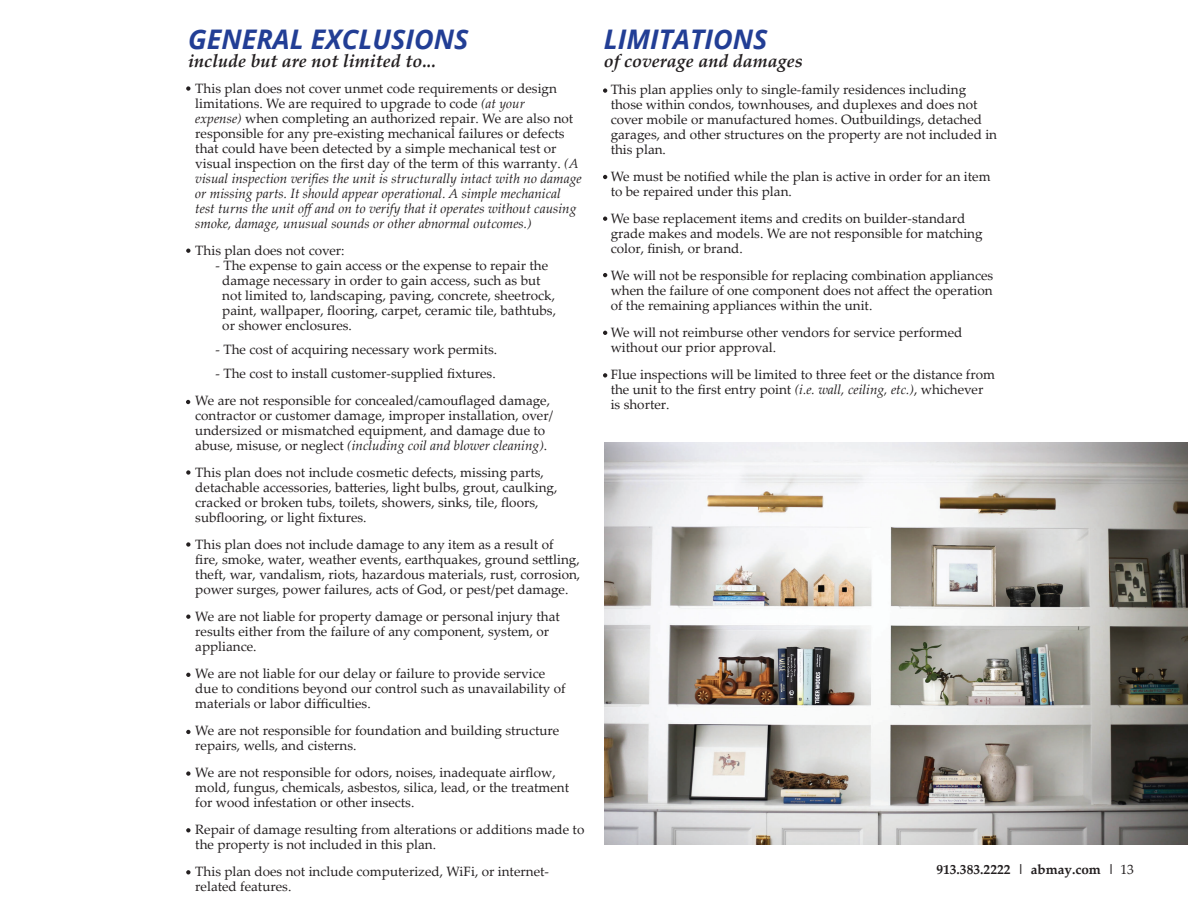
<style>
.page{position:relative;width:1188px;height:918px;background:#fff}
.page>*{position:absolute;margin:0;border:0;box-sizing:border-box;transform-origin:0 0}
.t1{font:italic 700 27px "Open Sans";color:#223e95}
.t2{font:italic 700 18px "Palatino Linotype";color:#231f20}
.t3{font:13.5px/15px "Palatino Linotype";color:#231f20}
.t4{font:700 13.5px "Palatino Linotype";color:#231f20}
.s1{font-style:italic}
.s2{font-weight:400}
</style>
<div class="page">
<svg style="left:603px;top:88px;width:4px;height:5px"></svg>
<svg style="left:603px;top:175px;width:4px;height:4px"></svg>
<svg style="left:603px;top:217px;width:4px;height:4px"></svg>
<svg style="left:603px;top:273px;width:4px;height:4px"></svg>
<svg style="left:603px;top:331px;width:4px;height:4px"></svg>
<svg style="left:603px;top:373px;width:4px;height:5px"></svg>
<img style="left:604px;top:443px;width:584px;height:401px">
<svg style="left:186px;top:86px;width:4px;height:5px"></svg>
<svg style="left:186px;top:249px;width:4px;height:4px"></svg>
<svg style="left:186px;top:400px;width:4px;height:4px"></svg>
<svg style="left:186px;top:470px;width:5px;height:5px"></svg>
<svg style="left:186px;top:542px;width:5px;height:5px"></svg>
<svg style="left:186px;top:615px;width:5px;height:4px"></svg>
<svg style="left:186px;top:673px;width:5px;height:4px"></svg>
<svg style="left:186px;top:730px;width:5px;height:4px"></svg>
<svg style="left:186px;top:771px;width:5px;height:5px"></svg>
<svg style="left:186px;top:828px;width:5px;height:4px"></svg>
<svg style="left:186px;top:870px;width:5px;height:4px"></svg>
<p class="t1" style="left:188px;top:21px;width:282px">GENERAL EXCLUSIONS</p>
<p class="t2" style="left:188px;top:49px;width:249px">include but are not limited to...</p>
<p class="t3" style="left:195px;top:81px;width:388px">This plan does not cover unmet code requirements or design limitations. We are required to upgrade to code <span class="s1">(at your<br>expense)</span> when completing an authorized repair. We are also not responsible for any pre-existing mechanical failures or defects that could have been detected by a simple mechanical test or visual inspection on the first day of the term of this warranty. <span class="s1">(A visual inspection verifies the unit is structurally intact with no damage or missing parts. It should appear operational. A simple mechanical test turns the unit off and on to verify that it operates without causing smoke, damage, unusual sounds or other abnormal outcomes.)</span></p>
<p class="t3" style="left:195px;top:243px;width:151px">This plan does not cover:</p>
<p class="t3" style="left:216px;top:258px;width:334px">- The expense to gain access or the expense to repair the</p>
<p class="t3" style="left:222px;top:273px;width:320px">damage necessary in order to gain access, such as but</p>
<p class="t3" style="left:222px;top:288px;width:334px">not limited to, landscaping, paving, concrete, sheetrock,</p>
<p class="t3" style="left:222px;top:303px;width:335px">paint, wallpaper, flooring, carpet, ceramic tile, bathtubs,</p>
<p class="t3" style="left:222px;top:318px;width:131px">or shower enclosures.</p>
<p class="t3" style="left:216px;top:342px;width:283px">- The cost of acquiring necessary work permits.</p>
<p class="t3" style="left:216px;top:366px;width:282px">- The cost to install customer-supplied fixtures.</p>
<p class="t3" style="left:195px;top:393px;width:359px">We are not responsible for concealed/camouflaged damage, contractor or customer damage, improper installation, over/ undersized or mismatched equipment, and damage due to abuse, misuse, or neglect <span class="s1">(including coil and blower cleaning)</span>.</p>
<p class="t3" style="left:195px;top:465px;width:364px">This plan does not include cosmetic defects, missing parts, detachable accessories, batteries, light bulbs, grout, caulking, cracked or broken tubs, toilets, showers, sinks, tile, floors,</p>
<p class="t3" style="left:195px;top:510px;width:173px">subflooring, or light fixtures.</p>
<p class="t3" style="left:195px;top:537px;width:386px">This plan does not include damage to any item as a result of<br>fire, smoke, water, weather events, earthquakes, ground settling, theft, war, vandalism, riots, hazardous materials, rust, corrosion, power surges, power failures, acts of God, or pest/pet damage.</p>
<p class="t3" style="left:195px;top:609px;width:366px">We are not liable for property damage or personal injury that results either from the failure of any component, system, or appliance.</p>
<p class="t3" style="left:195px;top:666px;width:372px">We are not liable for our delay or failure to provide service due to conditions beyond our control such as unavailability of materials or labor difficulties.</p>
<p class="t3" style="left:195px;top:723px;width:366px">We are not responsible for foundation and building structure repairs, wells, and cisterns.</p>
<p class="t3" style="left:195px;top:765px;width:375px">We are not responsible for odors, noises, inadequate airflow, mold, fungus, chemicals, asbestos, silica, lead, or the treatment for wood infestation or other insects.</p>
<p class="t3" style="left:195px;top:822px;width:391px">Repair of damage resulting from alterations or additions made to the property is not included in this plan.</p>
<p class="t3" style="left:195px;top:864px;width:355px">This plan does not include computerized, WiFi, or internet&shy;related features.</p>
<p class="t1" style="left:604px;top:21px;width:165px">LIMITATIONS</p>
<p class="t2" style="left:604px;top:49px;width:201px">of coverage and damages</p>
<p class="t3" style="left:611px;top:82px;width:388px">This plan applies only to single-family residences including those within condos, townhouses, and duplexes and does not cover mobile or manufactured homes. Outbuildings, detached garages, and other structures on the property are not included in this plan.</p>
<p class="t3" style="left:611px;top:169px;width:381px">We must be notified while the plan is active in order for an item to be repaired under this plan.</p>
<p class="t3" style="left:611px;top:211px;width:373px">We base replacement items and credits on builder-standard grade makes and models. We are not responsible for matching color, finish, or brand.</p>
<p class="t3" style="left:611px;top:268px;width:384px;text-align:justify">We will not be responsible for replacing combination appliances when the failure of one component does not affect the operation of the remaining appliances within the unit.</p>
<p class="t3" style="left:611px;top:325px;width:353px">We will not reimburse other vendors for service performed without our prior approval.</p>
<p class="t3" style="left:611px;top:367px;width:386px">Flue inspections will be limited to three feet or the distance from the unit to the first entry point <span class="s1">(i.e. wall, ceiling, etc.)</span>, whichever</p>
<p class="t3" style="left:611px;top:397px;width:60px">is shorter.</p>
<p class="t4" style="left:936px;top:860px;width:199px">913.383.2222 | abmay.com | <span class="s2">13</span></p>
</div>
